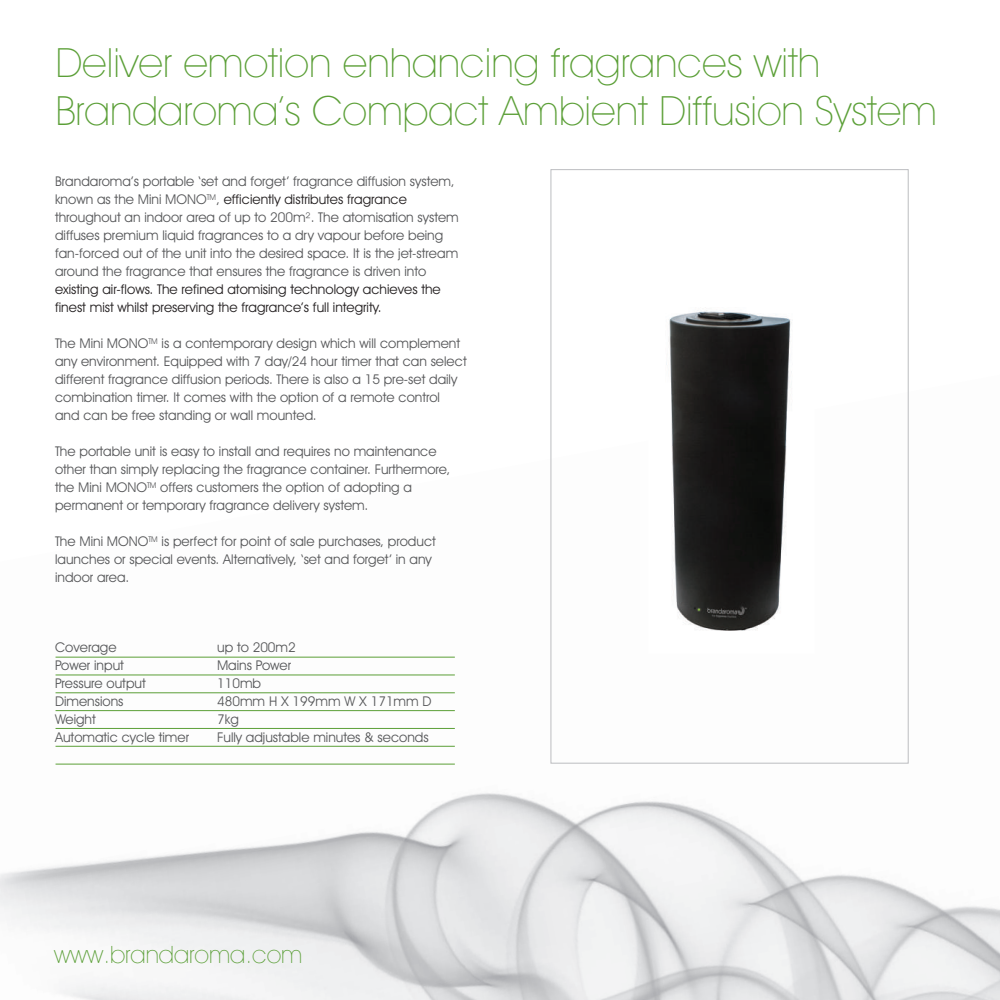
<style>
.page{position:relative;width:1000px;height:1000px;background:#fff}
.page>*{position:absolute;margin:0;border:0;box-sizing:border-box;transform-origin:0 0}
.t1{font:200 40.5px/48.6px "Avant Garde IT Cby BT";color:#5b9f37}
.t2{font:200 24px "Avant Garde IT Cby BT";color:#5b9f37}
.t3{font:13.5px/18px "Avant Garde IT Cby BT";color:#57585a}
.t4{font:13.5px/18px "Avant Garde IT Cby BT";color:#231f20}
.s1{color:#231f20}
</style>
<div class="page">
<img style="left:0;top:375px;width:999px;height:624px">
<hr style="left:56px;top:656px;width:398px;height:1px;background:#5b9f37">
<hr style="left:56px;top:674px;width:398px;height:1px;background:#5b9f37">
<hr style="left:56px;top:692px;width:398px;height:1px;background:#5b9f37">
<hr style="left:56px;top:710px;width:398px;height:1px;background:#5b9f37">
<hr style="left:56px;top:728px;width:398px;height:1px;background:#5b9f37">
<hr style="left:56px;top:745px;width:398px;height:1px;background:#5b9f37">
<hr style="left:56px;top:763px;width:398px;height:1px;background:#5b9f37">
<img style="left:648px;top:310px;width:166px;height:343px">
<h1 class="t1" style="left:56px;top:38px;width:882px">Deliver emotion enhancing fragrances with<br>Brandaroma’s Compact Ambient Diffusion System</h1>
<p class="t3" style="left:55px;top:172px;width:405px">Brandaroma’s portable ‘set and forget’ fragrance diffusion system, known as the Mini MONO<sup>TM</sup>, <span class="s1">efficiently distributes fragrance </span>throughout an indoor area of up to 200m². The atomisation system diffuses premium liquid fragrances to a dry vapour before being fan-forced out of the unit into the desired space. It is the jet-stream around the fragrance that ensures the fragrance is driven into</p>
<p class="t4" style="left:55px;top:280px;width:387px">existing air-flows. The refined atomising technology achieves the finest mist whilst preserving the fragrance’s full integrity.</p>
<p class="t3" style="left:55px;top:334px;width:413px">The Mini MONO<sup>TM</sup> is a contemporary design which will complement any environment. Equipped with 7 day/24 hour timer that can select different fragrance diffusion periods. There is also a 15 pre-set daily combination timer. It comes with the option of a remote control and can be free standing or wall mounted.</p>
<p class="t3" style="left:55px;top:442px;width:397px">The portable unit is easy to install and requires no maintenance other than simply replacing the fragrance container. Furthermore, the Mini MONO<sup>TM</sup> offers customers the option of adopting a permanent or temporary fragrance delivery system.</p>
<p class="t3" style="left:55px;top:532px;width:382px">The Mini MONO<sup>TM</sup> is perfect for point of sale purchases, product launches or special events. Alternatively, ‘set and forget’ in any indoor area.</p>
<p class="t3" style="left:55px;top:638px;width:63px">Coverage</p>
<p class="t3" style="left:217px;top:638px;width:80px">up to 200m2</p>
<p class="t3" style="left:55px;top:656px;width:70px">Power input</p>
<p class="t3" style="left:217px;top:656px;width:75px">Mains Power</p>
<p class="t3" style="left:55px;top:674px;width:92px">Pressure output</p>
<p class="t3" style="left:217px;top:674px;width:45px">110mb</p>
<p class="t3" style="left:55px;top:692px;width:70px">Dimensions</p>
<p class="t3" style="left:217px;top:692px;width:216px">480mm H X 199mm W X 171mm D</p>
<p class="t3" style="left:55px;top:710px;width:42px">Weight</p>
<p class="t3" style="left:217px;top:710px;width:23px">7kg</p>
<p class="t3" style="left:55px;top:728px;width:135px">Automatic cycle timer</p>
<p class="t3" style="left:217px;top:728px;width:213px">Fully adjustable minutes &amp; seconds</p>
<h2 class="t2" style="left:54px;top:939px;width:250px">www.brandaroma.com</h2>
</div>
